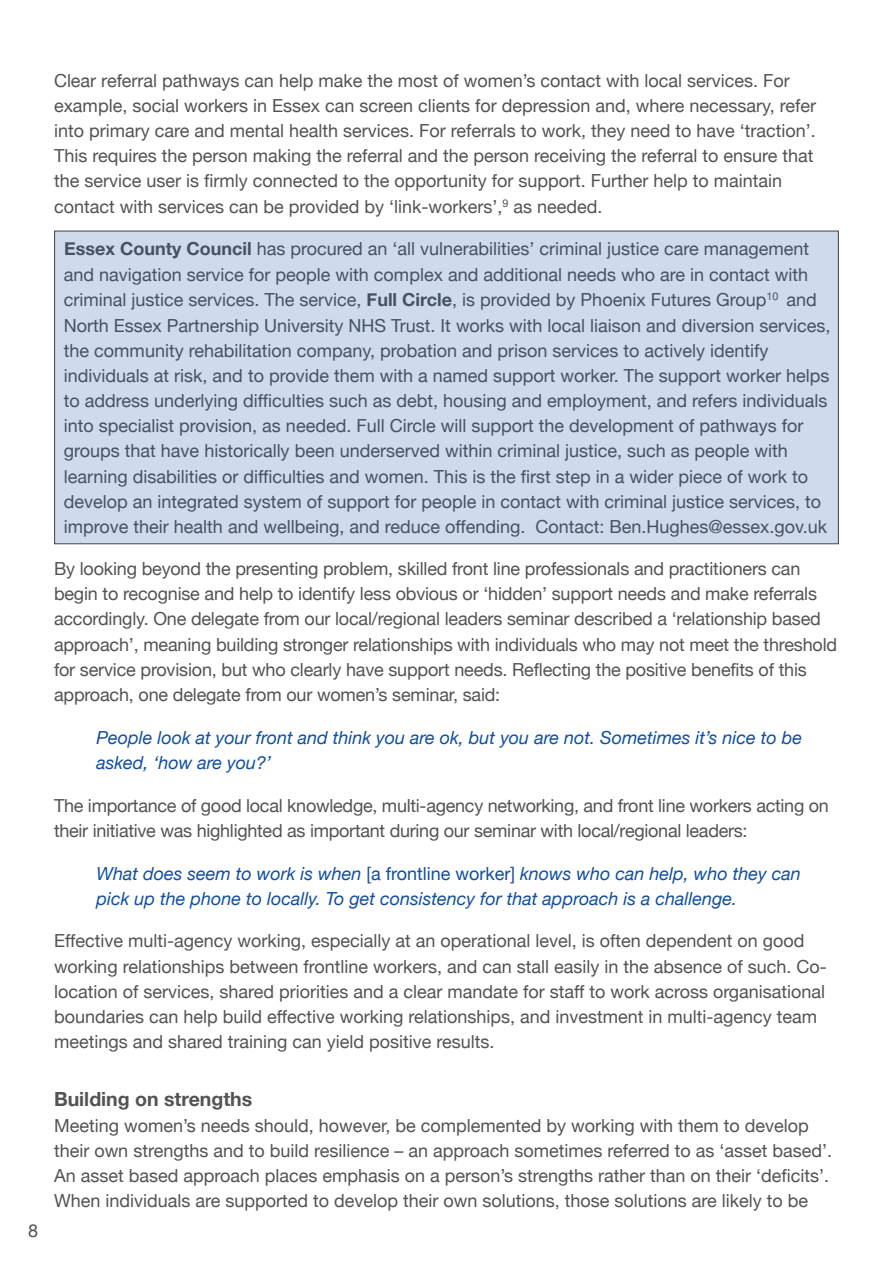
<style>
.page{position:relative;width:893px;height:1263px;background:#fff}
.page>*{position:absolute;margin:0;border:0;box-sizing:border-box;transform-origin:0 0}
.t1{font:700 19.5px "Helvetica Neue";color:#535256}
.t2{font:18px/25.2px "Helvetica Neue";color:#535256}
.t3{font:italic 18px/25.2px "Helvetica Neue";color:#104ea0}
.s1{font-weight:700}
.s2{font-style:normal}
</style>
<div class="page">
<div style="left:55px;top:232px;width:783px;height:311px;background:#cfdbec"></div>
<p class="t2" style="left:28px;top:1218px;width:12px">8</p>
<p class="t2" style="left:54px;top:68px;width:764px">Clear referral pathways can help make the most of women’s contact with local services. For example, social workers in Essex can screen clients for depression and, where necessary, refer into primary care and mental health services. For referrals to work, they need to have ‘traction’.<br>This requires the person making the referral and the person receiving the referral to ensure that the service user is firmly connected to the opportunity for support. Further help to maintain contact with services can be provided by ‘link-workers’,<sup>9</sup> as needed.</p>
<p class="t2" style="left:64px;top:236px;width:768px"><span class="s1">Essex County Council</span> has procured an ‘all vulnerabilities’ criminal justice care management and navigation service for people with complex and additional needs who are in contact with criminal justice services. The service, <span class="s1">Full Circle</span>, is provided by Phoenix Futures Group<sup>10</sup> and North Essex Partnership University NHS Trust. It works with local liaison and diversion services, the community rehabilitation company, probation and prison services to actively identify individuals at risk, and to provide them with a named support worker. The support worker helps to address underlying difficulties such as debt, housing and employment, and refers individuals into specialist provision, as needed. Full Circle will support the development of pathways for groups that have historically been underserved within criminal justice, such as people with learning disabilities or difficulties and women. This is the first step in a wider piece of work to develop an integrated system of support for people in contact with criminal justice services, to improve their health and wellbeing, and reduce offending. Contact: Ben.Hughes@essex.gov.uk</p>
<p class="t2" style="left:54px;top:556px;width:785px">By looking beyond the presenting problem, skilled front line professionals and practitioners can begin to recognise and help to identify less obvious or ‘hidden’ support needs and make referrals accordingly. One delegate from our local/regional leaders seminar described a ‘relationship based approach’, meaning building stronger relationships with individuals who may not meet the threshold for service provision, but who clearly have support needs. Reflecting the positive benefits of this approach, one delegate from our women’s seminar, said:</p>
<p class="t3" style="left:97px;top:724px;width:707px">People look at your front and think you are ok, but you are not. Sometimes it’s nice to be asked, ‘how are you?’</p>
<p class="t2" style="left:54px;top:792px;width:776px">The importance of good local knowledge, multi-agency networking, and front line workers acting on their initiative was highlighted as important during our seminar with local/regional leaders:</p>
<p class="t3" style="left:97px;top:860px;width:706px">What does seem to work is when <span class="s2">[a frontline worker]</span> knows who can help, who they can pick up the phone to locally. To get consistency for that approach is a challenge.</p>
<p class="t2" style="left:54px;top:928px;width:774px">Effective multi-agency working, especially at an operational level, is often dependent on good working relationships between frontline workers, and can stall easily in the absence of such. Co&shy;location of services, shared priorities and a clear mandate for staff to work across organisational boundaries can help build effective working relationships, and investment in multi-agency team meetings and shared training can yield positive results.</p>
<p class="t1" style="left:54px;top:1087px;width:200px">Building on strengths</p>
<p class="t2" style="left:54px;top:1112px;width:780px">Meeting women’s needs should, however, be complemented by working with them to develop their own strengths and to build resilience – an approach sometimes referred to as ‘asset based’.<br>An asset based approach places emphasis on a person’s strengths rather than on their ‘deficits’.<br>When individuals are supported to develop their own solutions, those solutions are likely to be</p>
</div>
